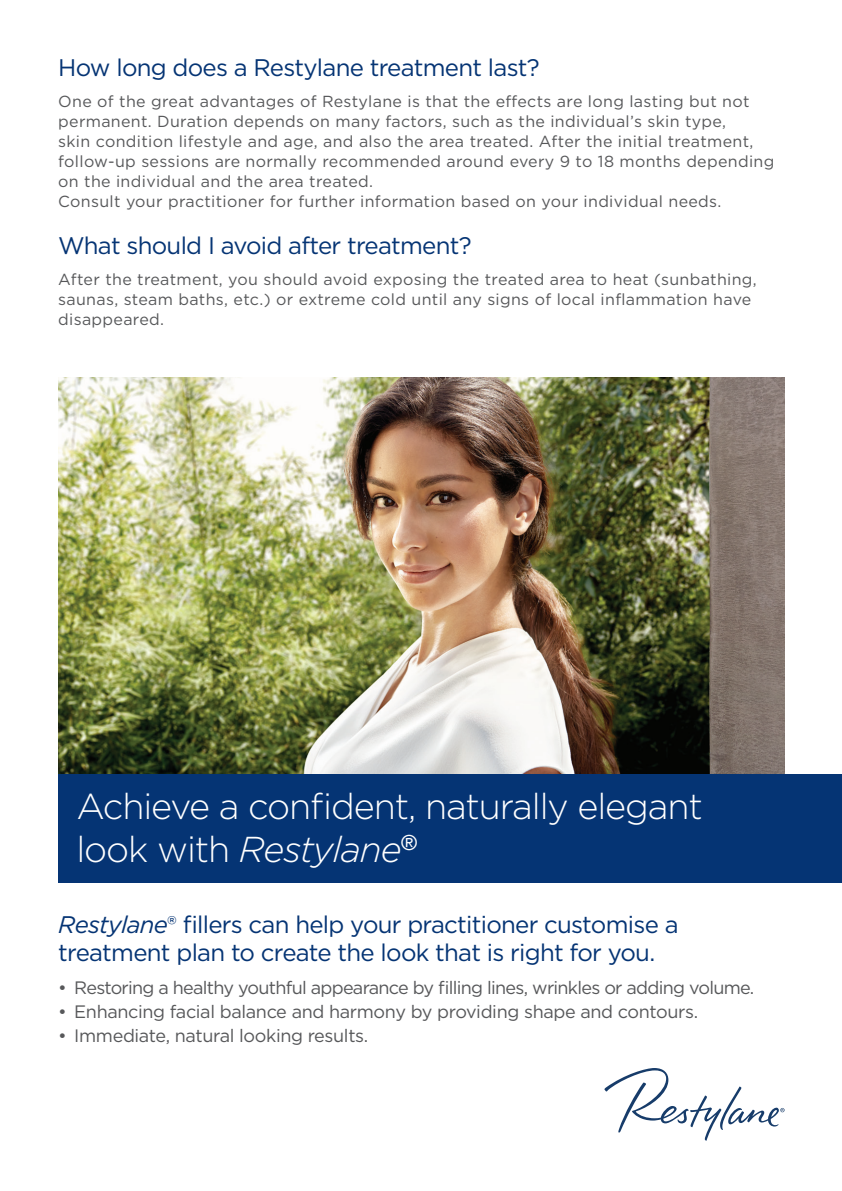
<style>
.page{position:relative;width:842px;height:1191px;background:#fff}
.page>*{position:absolute;margin:0;border:0;box-sizing:border-box;transform-origin:0 0}
.t1{font:300 36px/43.2px "Gotham";letter-spacing:-.03em;color:#fff}
.t2{font:24px/28px "Gotham";letter-spacing:-.03em;color:#053474}
.t3{font:18px "Gotham";letter-spacing:-.035em;color:#57585a}
.t4{font:16px/20px "Gotham";letter-spacing:.02em;color:#57585a}
.s1{font-style:italic}
</style>
<div class="page">
<img style="left:58px;top:378px;width:726px;height:397px">
<div style="left:58px;top:775px;width:783px;height:108px;background:#053474"></div>
<svg style="left:604px;top:1068px;width:180px;height:73px"></svg>
<h2 class="t2" style="left:58px;top:53px;width:482px">How long does a Restylane treatment last?</h2>
<p class="t4" style="left:58px;top:91px;width:717px">One of the great advantages of Restylane is that the effects are long lasting but not permanent. Duration depends on many factors, such as the individual’s skin type,<br>skin condition lifestyle and age, and also the area treated. After the initial treatment, follow-up sessions are normally recommended around every 9 to 18 months depending on the individual and the area treated.<br>Consult your practitioner for further information based on your individual needs.</p>
<h2 class="t2" style="left:58px;top:231px;width:415px">What should I avoid after treatment?</h2>
<p class="t4" style="left:58px;top:269px;width:699px">After the treatment, you should avoid exposing the treated area to heat (sunbathing, saunas, steam baths, etc.) or extreme cold until any signs of local inflammation have disappeared.</p>
<h1 class="t1" style="left:76px;top:784px;width:627px">Achieve a confident, naturally elegant look with <span class="s1">Restylane</span><sup>®</sup></h1>
<h2 class="t2" style="left:58px;top:910px;width:621px"><span class="s1">Restylane</span>® fillers can help your practitioner customise a treatment plan to create the look that is right for you.</h2>
<p class="t3" style="left:58px;top:976px;width:697px">• Restoring a healthy youthful appearance by filling lines, wrinkles or adding volume.</p>
<p class="t3" style="left:58px;top:1000px;width:641px">• Enhancing facial balance and harmony by providing shape and contours.</p>
<p class="t3" style="left:58px;top:1024px;width:311px">• Immediate, natural looking results.</p>
</div>
